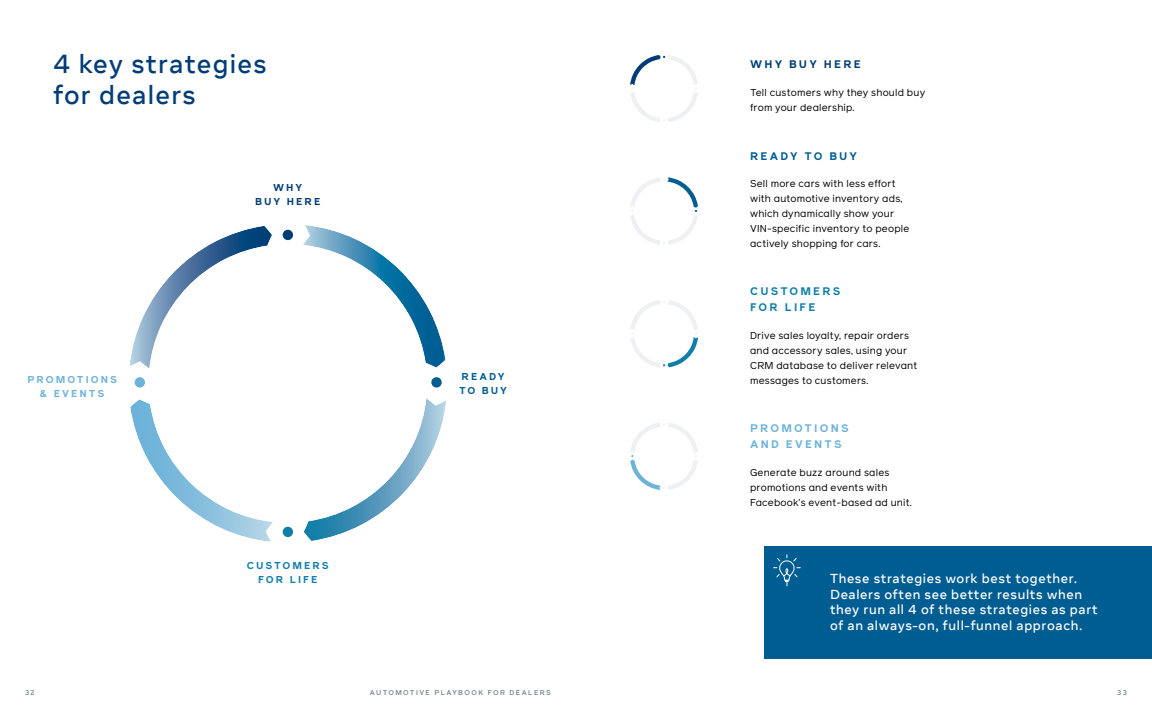
<style>
.page{position:relative;width:1152px;height:720px;background:#fff}
.page>*{position:absolute;margin:0;border:0;box-sizing:border-box;transform-origin:0 0}
.t1{font:500 26px/31.2px "Optimistic Display";letter-spacing:.05em;color:#003d76}
.t2{font:500 13px/15.6px "Optimistic Display";letter-spacing:.05em;color:#fff}
.t3{font:700 11px/16.5px "Facebook Reader";letter-spacing:.2em;color:#6db3d9}
.t4{font:700 11px/16.5px "Facebook Reader";letter-spacing:.2em;color:#0f7fa9}
.t5{font:700 11px "Facebook Reader";letter-spacing:.2em;color:#003d76}
.t6{font:700 11px "Facebook Reader";letter-spacing:.2em;color:#005d92}
.t7{font:10px/15px "Facebook Reader";letter-spacing:.02em;color:#000}
.t8{font:700 10px/14px "Facebook Reader";letter-spacing:.2em;color:#6db3d9;text-align:center}
.t9{font:700 10px/14px "Facebook Reader";letter-spacing:.2em;color:#0f7fa9;text-align:center}
.t10{font:700 10px/14px "Facebook Reader";letter-spacing:.2em;color:#003d76;text-align:center}
.t11{font:700 10px/14px "Facebook Reader";letter-spacing:.2em;color:#005d92}
.t12{font:500 7px "Facebook Reader";letter-spacing:.2em;color:#6b7f89}
</style>
<div class="page">
<svg style="left:130px;top:399px;width:143px;height:143px"></svg>
<svg style="left:304px;top:398px;width:142px;height:143px"></svg>
<svg style="left:303px;top:225px;width:142px;height:143px"></svg>
<svg style="left:129px;top:226px;width:143px;height:142px"></svg>
<div style="left:283px;top:230px;width:10px;height:10px;background:#003d76;border-radius:50%"></div>
<div style="left:283px;top:527px;width:10px;height:10px;background:#0f7fa9;border-radius:50%"></div>
<div style="left:431px;top:377px;width:11px;height:11px;background:#005d92;border-radius:50%"></div>
<div style="left:135px;top:377px;width:10px;height:11px;background:#6db3d9;border-radius:50%"></div>
<svg style="left:630px;top:55px;width:68px;height:67px"></svg>
<svg style="left:630px;top:177px;width:68px;height:68px"></svg>
<svg style="left:630px;top:300px;width:68px;height:67px"></svg>
<svg style="left:630px;top:423px;width:68px;height:67px"></svg>
<div style="left:764px;top:546px;width:388px;height:112px;background:#005d92"></div>
<svg style="left:773px;top:555px;width:28px;height:31px"></svg>
<h1 class="t1" style="left:53px;top:51px;width:215px">4 key strategies for dealers</h1>
<p class="t8" style="left:27px;top:373px;width:91px">PROMOTIONS &amp; EVENTS</p>
<p class="t10" style="left:255px;top:180px;width:67px">WHY<br>BUY HERE</p>
<p class="t9" style="left:247px;top:559px;width:84px">CUSTOMERS<br>FOR LIFE</p>
<p class="t11" style="left:459px;top:370px;width:49px">READY<br>TO BUY</p>
<p class="t5" style="left:750px;top:59px;width:112px">WHY BUY HERE</p>
<p class="t7" style="left:750px;top:85px;width:177px">Tell customers why they should buy from your dealership.</p>
<p class="t6" style="left:750px;top:151px;width:109px">READY TO BUY</p>
<p class="t7" style="left:750px;top:176px;width:161px">Sell more cars with less effort with automotive inventory ads, which dynamically show your<br>VIN-specific inventory to people actively shopping for cars.</p>
<p class="t4" style="left:750px;top:283px;width:92px">CUSTOMERS<br>FOR LIFE</p>
<p class="t7" style="left:750px;top:328px;width:169px">Drive sales loyalty, repair orders and accessory sales, using your<br>CRM database to deliver relevant messages to customers.</p>
<p class="t3" style="left:750px;top:420px;width:100px">PROMOTIONS<br>AND EVENTS</p>
<p class="t7" style="left:750px;top:465px;width:163px">Generate buzz around sales promotions and events with<br>Facebook’s event-based ad unit.</p>
<h2 class="t2" style="left:830px;top:572px;width:269px">These strategies work best together.<br>Dealers often see better results when they run all 4 of these strategies as part of an always-on, full-funnel approach.</h2>
<p class="t12" style="left:25px;top:690px;width:11px">32</p>
<p class="t12" style="left:1117px;top:690px;width:11px">33</p>
<p class="t12" style="left:370px;top:688px;width:183px">AUTOMOTIVE PLAYBOOK FOR DEALERS</p>
</div>
